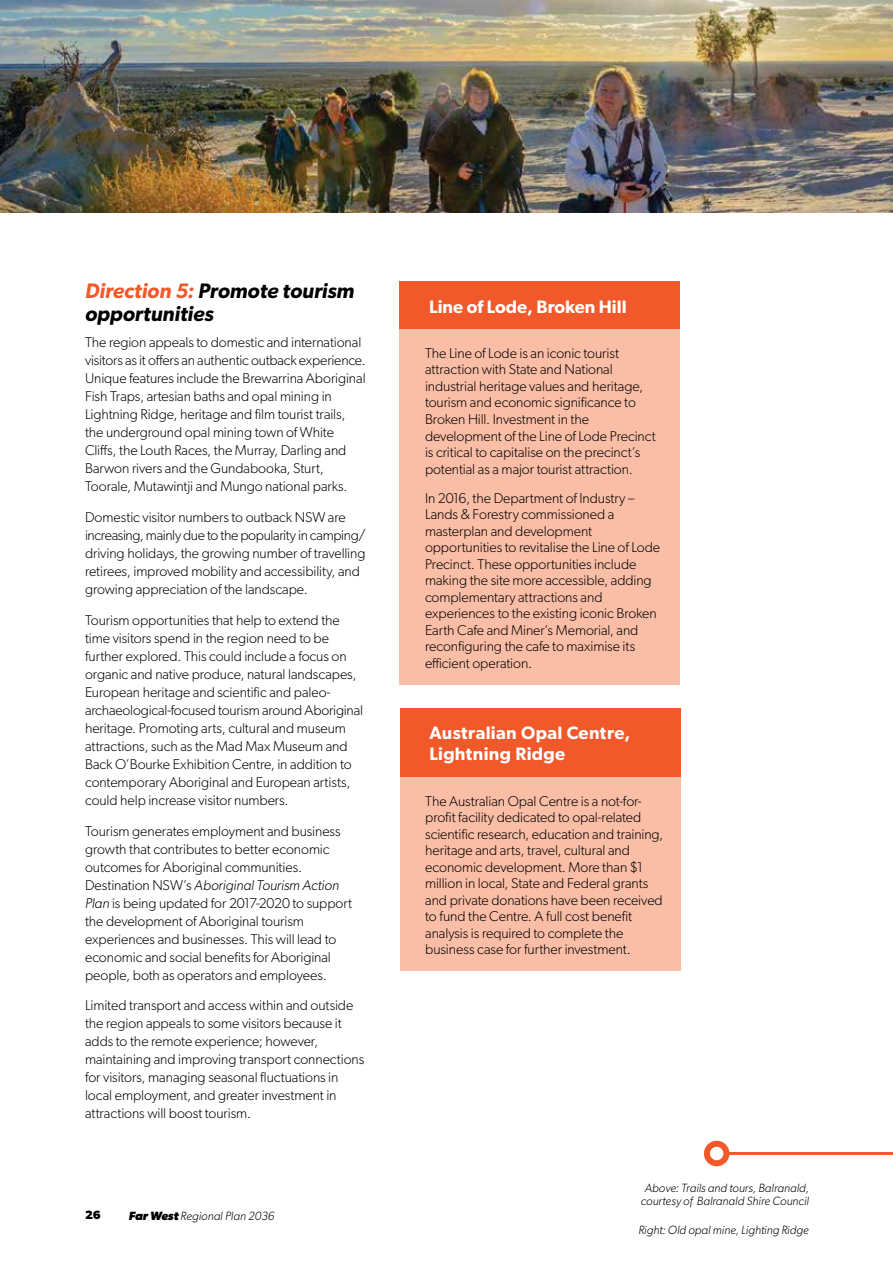
<style>
.page{position:relative;width:893px;height:1263px;background:#fff}
.page>*{position:absolute;margin:0;border:0;box-sizing:border-box;transform-origin:0 0}
.t1{font:italic 600 21px/22.5px "Gibson";color:#000}
.t2{font:600 18px/21px "Gibson";letter-spacing:.015em;color:#fff}
.t3{font:300 14.25px/18px "Gibson";letter-spacing:-.005em;color:#000}
.t4{font:italic 300 12px/13.5px "Gibson";color:#000;text-align:center}
.t5{font:700 12px "Gibson";color:#000}
.s1{color:#f1582a}
.s2{font-style:italic}
.s3{font-weight:700}
</style>
<div class="page">
<div style="left:399px;top:281px;width:281px;height:49px;background:#f1582a"></div>
<div style="left:399px;top:330px;width:281px;height:355px;background:#fabda6"></div>
<div style="left:400px;top:708px;width:280px;height:69px;background:#f1582a"></div>
<div style="left:400px;top:777px;width:280px;height:194px;background:#fabda6"></div>
<hr style="left:729px;top:1152px;width:164px;height:3px;background:#f1582a">
<svg style="left:703px;top:1140px;width:27px;height:27px"></svg>
<img style="left:0;top:0;width:893px;height:213px">
<h1 class="t1" style="left:85px;top:279px;width:271px"><span class="s1">Direction 5:</span> Promote tourism opportunities</h1>
<p class="t3" style="left:85px;top:333px;width:282px">The region appeals to domestic and international visitors as it offers an authentic outback experience.<br>Unique features include the Brewarrina Aboriginal Fish Traps, artesian baths and opal mining in Lightning Ridge, heritage and film tourist trails, the underground opal mining town of White Cliffs, the Louth Races, the Murray, Darling and Barwon rivers and the Gundabooka, Sturt, Toorale, Mutawintji and Mungo national parks.</p>
<p class="t3" style="left:85px;top:508px;width:282px">Domestic visitor numbers to outback NSW are increasing, mainly due to the popularity in camping/ driving holidays, the growing number of travelling retirees, improved mobility and accessibility, and growing appreciation of the landscape.</p>
<p class="t3" style="left:85px;top:611px;width:279px">Tourism opportunities that help to extend the time visitors spend in the region need to be further explored. This could include a focus on organic and native produce, natural landscapes, European heritage and scientific and paleo&shy;archaeological-focused tourism around Aboriginal heritage. Promoting arts, cultural and museum attractions, such as the Mad Max Museum and Back O’Bourke Exhibition Centre, in addition to contemporary Aboriginal and European artists, could help increase visitor numbers.</p>
<p class="t3" style="left:85px;top:821px;width:269px">Tourism generates employment and business growth that contributes to better economic outcomes for Aboriginal communities.<br>Destination NSW’s <span class="s2">Aboriginal Tourism Action Plan</span> is being updated for 2017-2020 to support the development of Aboriginal tourism experiences and businesses. This will lead to economic and social benefits for Aboriginal people, both as operators and employees.</p>
<p class="t3" style="left:85px;top:996px;width:281px">Limited transport and access within and outside the region appeals to some visitors because it adds to the remote experience; however, maintaining and improving transport connections for visitors, managing seasonal fluctuations in local employment, and greater investment in attractions will boost tourism.</p>
<p class="t5" style="left:85px;top:1208px;width:17px">26</p>
<p class="t4" style="left:129px;top:1208px;width:147px"><span class="s3">Far West</span> Regional Plan 2036</p>
<p class="t2" style="left:429px;top:295px;width:199px">Line of Lode, Broken Hill</p>
<p class="t3" style="left:425px;top:345px;width:232px;line-height:16.5px">The Line of Lode is an iconic tourist attraction with State and National industrial heritage values and heritage, tourism and economic significance to Broken Hill. Investment in the development of the Line of Lode Precinct is critical to capitalise on the precinct’s potential as a major tourist attraction.</p>
<p class="t3" style="left:425px;top:489px;width:237px;line-height:16.5px">In 2016, the Department of Industry – Lands &amp; Forestry commissioned a masterplan and development opportunities to revitalise the Line of Lode Precinct. These opportunities include making the site more accessible, adding complementary attractions and experiences to the existing iconic Broken Earth Cafe and Miner’s Memorial, and reconfiguring the cafe to maximise its efficient operation.</p>
<p class="t2" style="left:429px;top:722px;width:202px">Australian Opal Centre,<br>Lightning Ridge</p>
<p class="t3" style="left:425px;top:792px;width:240px;line-height:16.5px">The Australian Opal Centre is a not-for&shy;profit facility dedicated to opal-related scientific research, education and training, heritage and arts, travel, cultural and economic development. More than $1 million in local, State and Federal grants and private donations have been received to fund the Centre. A full cost benefit analysis is required to complete the business case for further investment.</p>
<p class="t4" style="left:641px;top:1181px;width:170px">Above: Trails and tours, Balranald, courtesy of Balranald Shire Council</p>
<p class="t4" style="left:638px;top:1223px;width:172px">Right: Old opal mine, Lighting Ridge</p>
</div>
